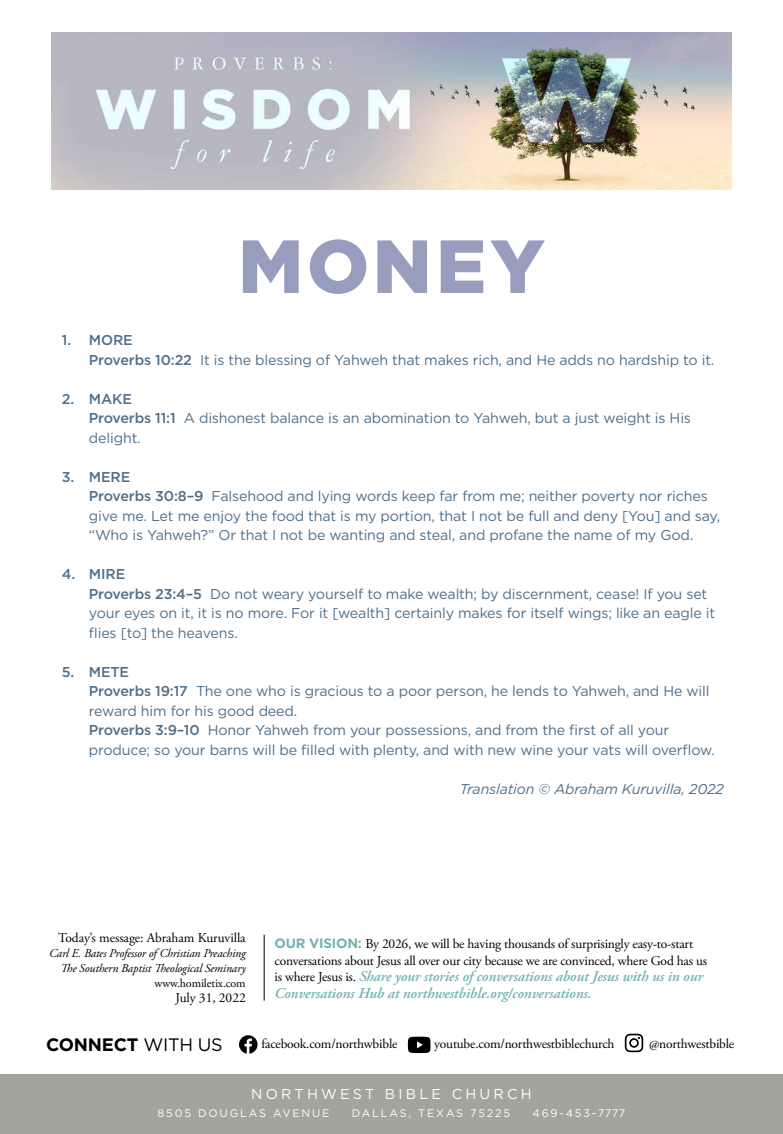
<style>
.page{position:relative;width:783px;height:1134px;background:#fff}
.page>*{position:absolute;margin:0;border:0;box-sizing:border-box;transform-origin:0 0}
.t1{font:900 75px "Gotham";letter-spacing:.055em;color:#999dbd}
.t2{font:700 18px "Gotham";letter-spacing:-.01em;color:#000}
.t3{font:italic 600 15px/16.5px "Adobe Garamond Pro";letter-spacing:-.005em;color:#72b1b3}
.t4{font:14.25px/19.5px "Gotham";letter-spacing:-.01em;color:#4f6f8a}
.t5{font:italic 14.25px "Gotham";letter-spacing:-.01em;color:#4f6f8a}
.t6{font:14.25px "Gotham";letter-spacing:.225em;color:#fff}
.t7{font:13.5px/16.5px "Adobe Garamond Pro";letter-spacing:-.015em;color:#000}
.t8{font:italic 12px/15px "Adobe Garamond Pro";letter-spacing:-.01em;color:#000;text-align:right}
.t9{font:12px "Adobe Garamond Pro";letter-spacing:-.01em;color:#000}
.t10{font:10.95px "Gotham";letter-spacing:.17em;color:#fff}
.s1{font-weight:500}
.s2{font-family:"Gotham";font-weight:700;color:#72b1b3}
.s3{font-weight:400;font-style:normal;font-size:13.5px;color:#000}
.s4{font-weight:400}
</style>
<div class="page">
<hr style="left:264px;top:935px;width:1px;height:66px;background:#000">
<svg style="left:408px;top:1037px;width:23px;height:16px"></svg>
<svg style="left:625px;top:1034px;width:18px;height:18px"></svg>
<svg style="left:239px;top:1035px;width:19px;height:19px"></svg>
<div style="left:0;top:1074px;width:783px;height:60px;background:#a3a59a"></div>
<img style="left:51px;top:32px;width:681px;height:157px">
<h1 class="t1" style="left:238px;top:215px;width:308px">MONEY</h1>
<p class="t4" style="left:89px;top:330px;width:627px;text-indent:-27px"><span class="s1">1. MORE<br>Proverbs 10:22</span> It is the blessing of Yahweh that makes rich, and He adds no hardship to it.</p>
<p class="t4" style="left:89px;top:389px;width:604px;text-indent:-27px"><span class="s1">2. MAKE<br>Proverbs 11:1</span> A dishonest balance is an abomination to Yahweh, but a just weight is His delight.</p>
<p class="t4" style="left:89px;top:467px;width:633px;text-indent:-27px"><span class="s1">3. MERE<br>Proverbs 30:8–9</span> Falsehood and lying words keep far from me; neither poverty nor riches give me. Let me enjoy the food that is my portion, that I not be full and deny [You] and say, “Who is Yahweh?” Or that I not be wanting and steal, and profane the name of my God.</p>
<p class="t4" style="left:89px;top:564px;width:628px;text-indent:-27px"><span class="s1">4. MIRE<br>Proverbs 23:4–5</span> Do not weary yourself to make wealth; by discernment, cease! If you set your eyes on it, it is no more. For it [wealth] certainly makes for itself wings; like an eagle it flies [to] the heavens.</p>
<p class="t4" style="left:89px;top:662px;width:627px;text-indent:-27px"><span class="s1">5. METE<br>Proverbs 19:17</span> The one who is gracious to a poor person, he lends to Yahweh, and He will reward him for his good deed.<br><span class="s1">Proverbs 3:9–10</span> Honor Yahweh from your possessions, and from the first of all your produce; so your barns will be filled with plenty, and with new wine your vats will overflow.</p>
<p class="t5" style="left:460px;top:780px;width:266px">Translation © Abraham Kuruvilla, 2022</p>
<p class="t7" style="left:58px;top:929px;width:189px">Today’s message: Abraham Kuruvilla</p>
<p class="t8" style="left:49px;top:946px;width:198px">Carl E. Bates Professor of Christian Preaching<br>The Southern Baptist Theological Seminary</p>
<p class="t9" style="left:155px;top:976px;width:93px">www.homiletix.com</p>
<p class="t7" style="left:176px;top:989px;width:72px">July 31, 2022</p>
<p class="t7" style="left:275px;top:936px;width:434px"><span class="s2">OUR VISION:</span> By 2026, we will be having thousands of surprisingly easy-to-start conversations about Jesus all over our city because we are convinced, where God has us</p>
<p class="t3" style="left:275px;top:969px;width:430px"><span class="s3">is where Jesus is.</span> Share your stories of conversations about Jesus with us in our<br>Conversations Hub at northwestbible.org/conversations.</p>
<p class="t2" style="left:46px;top:1033px;width:178px">CONNECT <span class="s4">WITH US</span></p>
<p class="t7" style="left:261px;top:1036px;width:138px">facebook.com/northwbible</p>
<p class="t7" style="left:434px;top:1036px;width:182px">youtube.com/northwestbiblechurch</p>
<p class="t7" style="left:649px;top:1036px;width:87px">@northwestbible</p>
<p class="t6" style="left:251px;top:1085px;width:282px">NORTHWEST BIBLE CHURCH</p>
<p class="t10" style="left:158px;top:1106px;width:173px">8505 DOUGLAS AVENUE</p>
<p class="t10" style="left:352px;top:1106px;width:160px">DALLAS, TEXAS 75225</p>
<p class="t10" style="left:533px;top:1106px;width:94px">469-453-7777</p>
</div>
